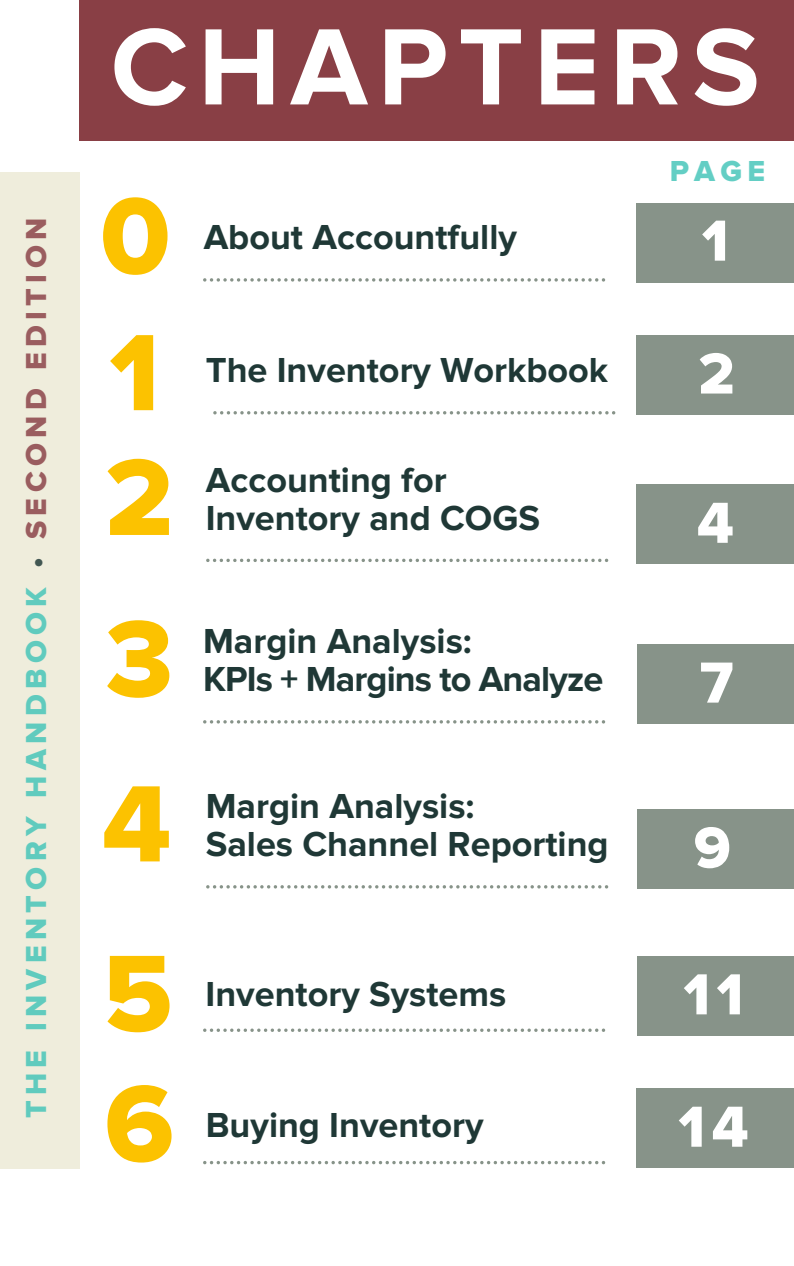
<style>
.page{position:relative;width:794px;height:1266px;background:#fff}
.page>*{position:absolute;margin:0;border:0;box-sizing:border-box;transform-origin:0 0}
.t1{font:700 112.5px "Proxima Nova";letter-spacing:.09em;color:#fff}
.t2{font:112.5px "Proxima Nova Extrabld";color:#fcc200}
.t3{font:60px "Proxima Nova Extrabld";color:#fff}
.t4{font:700 36px "Proxima Nova";color:#1f3836}
.t5{font:700 36px "Proxima Nova";letter-spacing:-.025em;color:#1f3836}
.t6{font:30px "Proxima Nova Extrabld";letter-spacing:.18em;color:#43c4b8}
.s1{color:#1f3836}
.s2{color:#893f45}
</style>
<div class="page">
<div style="left:636px;top:335px;width:157px;height:80px;background:#879389"></div>
<div style="left:636px;top:484px;width:157px;height:80px;background:#879389"></div>
<svg style="left:206px;top:559px;width:402px;height:3px"></svg>
<div style="left:636px;top:644px;width:157px;height:80px;background:#879389"></div>
<svg style="left:203px;top:720px;width:402px;height:3px"></svg>
<div style="left:636px;top:809px;width:157px;height:79px;background:#879389"></div>
<div style="left:636px;top:956px;width:157px;height:80px;background:#879389"></div>
<div style="left:636px;top:1088px;width:157px;height:80px;background:#879389"></div>
<svg style="left:203px;top:1161px;width:402px;height:3px"></svg>
<div style="left:636px;top:203px;width:157px;height:79px;background:#879389"></div>
<div style="left:79px;top:0;width:714px;height:141px;background:#893f45"></div>
<div style="left:0;top:172px;width:79px;height:996px;background:#efeddc"></div>
<svg style="left:213px;top:411px;width:402px;height:3px"></svg>
<svg style="left:203px;top:278px;width:402px;height:4px"></svg>
<svg style="left:206px;top:885px;width:402px;height:3px"></svg>
<svg style="left:203px;top:1028px;width:402px;height:4px"></svg>
<p class="t6" style="left:19px;top:1118px;width:902px;rotate:-90deg">THE INVENTORY HANDBOOK <span class="s1">•</span> <span class="s2">SECOND EDITION</span></p>
<p class="t1" style="left:111px;top:1px;width:650px">CHAPTERS</p>
<h2 class="t2" style="left:100px;top:170px;width:72px">0</h2>
<h1 class="t2" style="left:109px;top:307px;width:52px">1</h1>
<p class="t2" style="left:105px;top:431px;width:70px">2</p>
<h2 class="t2" style="left:105px;top:593px;width:69px">3</h2>
<h2 class="t2" style="left:102px;top:758px;width:71px">4</h2>
<p class="t6" style="left:669px;top:153px;width:97px">PAGE</p>
<p class="t4" style="left:203px;top:216px;width:314px">About Accountfully</p>
<p class="t3" style="left:701px;top:205px;width:28px">1</p>
<p class="t4" style="left:206px;top:349px;width:403px">The Inventory Workbook</p>
<p class="t4" style="left:206px;top:458px;width:242px">Accounting for</p>
<p class="t4" style="left:206px;top:497px;width:335px">Inventory and COGS</p>
<p class="t4" style="left:203px;top:620px;width:270px">Margin Analysis:</p>
<p class="t5" style="left:203px;top:658px;width:401px">KPIs + Margins to Analyze</p>
<p class="t4" style="left:206px;top:785px;width:270px">Margin Analysis:</p>
<p class="t4" style="left:206px;top:823px;width:404px">Sales Channel Reporting</p>
<p class="t3" style="left:698px;top:338px;width:38px">2</p>
<p class="t3" style="left:696px;top:487px;width:38px">4</p>
<p class="t3" style="left:699px;top:647px;width:35px">7</p>
<p class="t3" style="left:693px;top:812px;width:39px">9</p>
<h2 class="t2" style="left:103px;top:927px;width:71px">5</h2>
<p class="t2" style="left:104px;top:1057px;width:71px">6</p>
<p class="t4" style="left:205px;top:972px;width:302px">Inventory Systems</p>
<p class="t4" style="left:206px;top:1104px;width:279px">Buying Inventory</p>
<h2 class="t3" style="left:683px;top:959px;width:61px">11</h2>
<p class="t3" style="left:678px;top:1091px;width:72px">14</p>
</div>
